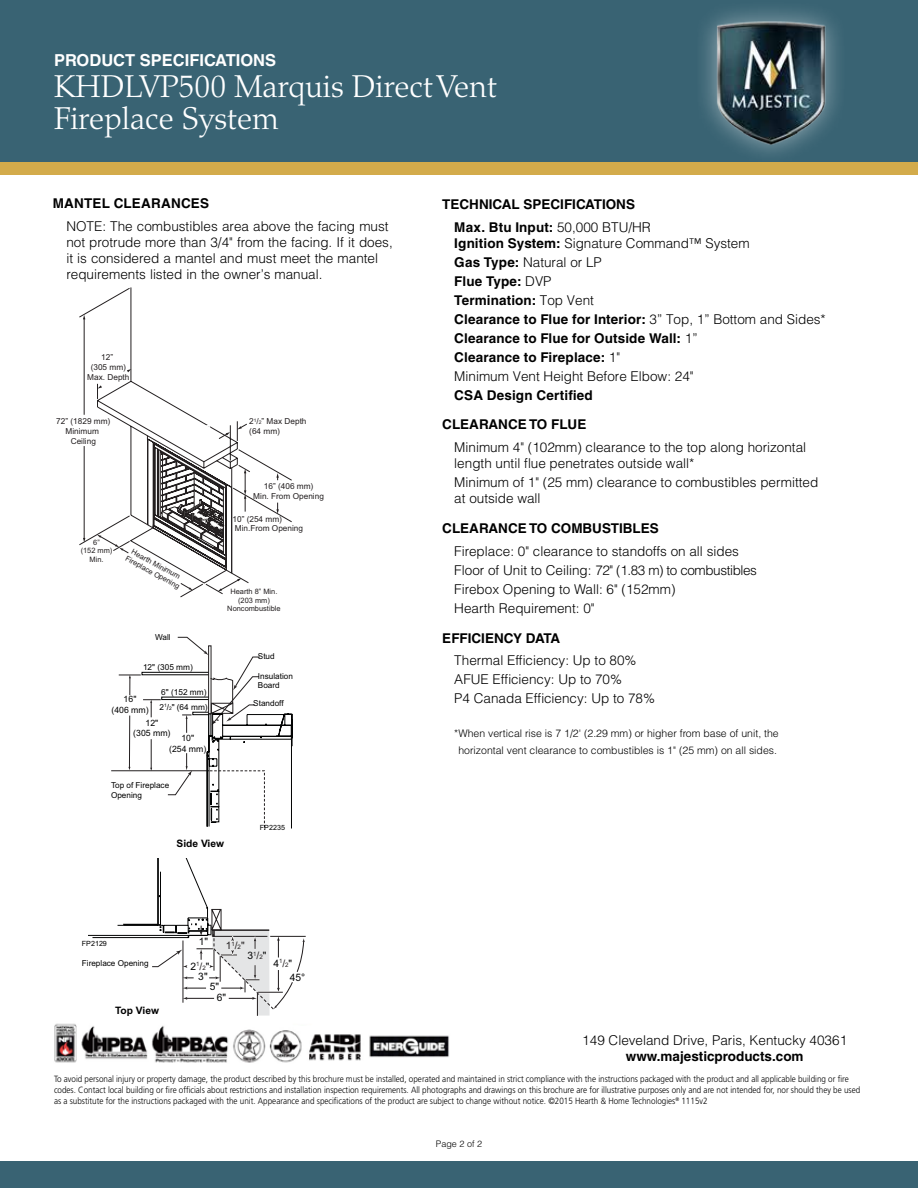
<style>
.page{position:relative;width:918px;height:1188px;background:#fff}
.page>*{position:absolute;margin:0;border:0;box-sizing:border-box;transform-origin:0 0}
.t1{font:300 31.5px/31.5px "Palatino LT Std";color:#fff}
.t2{font:700 16.5px "Helvetica LT Std";color:#fff}
.t3{font:300 13.5px/16.2px "Helvetica LT Std";color:#000}
.t4{font:700 13.5px/18.9px "Helvetica LT Std";letter-spacing:.005em;color:#000}
.t5{font:300 10.5px/16.2px "Helvetica LT Std";color:#000;text-align:center}
.t6{font:10.2px/14.5px "Arial";color:#020303}
.t7{font:700 10.2px "Arial";color:#000}
.t8{font:10.2px "Arial";color:#231f20}
.t9{font:300 9px/10.8px "Frutiger LT Std";color:#000;scale:.9 1}
.t10{font:300 9px "Helvetica LT Std";color:#000}
.t11{font:8.7px/10.5px "Arial";color:#000;text-align:center}
.t12{font:8.25px/9.9px "Arial";color:#231f20;text-align:center}
.t13{font:8.25px/9.8px "Arial";color:#000}
.t14{font:7.35px/8.9px "Arial";color:#231f20;text-align:center}
.t15{font:7.2px "Arial";color:#000}
.s1{font-size:4.8px}
.s2{font-size:4.95px}
.s3{font-size:6.15px}
.s4{color:#231f20}
.s5{font-size:6.15px;color:#231f20}
.s6{font-weight:300}
</style>
<div class="page">
<img style="left:54px;top:1023px;width:395px;height:40px">
<div style="left:0;top:0;width:918px;height:162px;background:#396373"></div>
<div style="left:693px;top:0;width:156px;height:166px;background:#fff;opacity:.5"></div>
<img style="left:693px;top:18px;width:156px;height:128px">
<div style="left:0;top:162px;width:918px;height:13px;background:#d3ab4b"></div>
<div style="left:0;top:1162px;width:918px;height:26px;background:#396373"></div>
<svg style="left:79px;top:287px;width:213px;height:296px"></svg>
<hr style="left:84px;top:446px;width:1px;height:93px;background:#231f20">
<svg style="left:276px;top:473px;width:3px;height:7px"></svg>
<svg style="left:276px;top:503px;width:3px;height:11px"></svg>
<svg style="left:97px;top:424px;width:150px;height:174px"></svg>
<svg style="left:127px;top:369px;width:4px;height:3px"></svg>
<svg style="left:98px;top:385px;width:4px;height:4px"></svg>
<div style="left:161px;top:697px;width:48px;height:3px;border:1px solid #030404"></div>
<div style="left:142px;top:672px;width:67px;height:3px;border:1px solid #030404"></div>
<hr style="left:111px;top:771px;width:98px;height:1px;background:#231f20">
<svg style="left:150px;top:739px;width:2px;height:32px"></svg>
<hr style="left:129px;top:716px;width:1px;height:52px;background:#231f20">
<svg style="left:119px;top:675px;width:42px;height:42px"></svg>
<svg style="left:167px;top:637px;width:126px;height:193px"></svg>
<hr style="left:270px;top:936px;width:36px;height:1px;background:#231f20">
<svg style="left:89px;top:859px;width:216px;height:157px"></svg>
<p class="t2" style="left:54px;top:50px;width:224px">PRODUCT SPECIFICATIONS</p>
<h1 class="t1" style="left:54px;top:71px;width:445px">KHDLVP500 Marquis Direct Vent<br>Fireplace System</h1>
<p class="t4" style="left:53px;top:193px;width:158px">MANTEL CLEARANCES</p>
<p class="t3" style="left:66px;top:218px;width:328px">NOTE: The combustibles area above the facing must not protrude more than 3/4" from the facing. If it does, it is considered a mantel and must meet the mantel requirements listed in the owner’s manual.</p>
<p class="t12" style="left:87px;top:352px;width:44px">12”<br>(305 mm)<br>Max. Depth</p>
<p class="t12" style="left:56px;top:416px;width:56px">72” (1829 mm)<br>Minimum<br>Ceiling</p>
<p class="t14" style="left:81px;top:538px;width:33px">6”<br>(152 mm)<br>Min.</p>
<p class="t14" style="left:133px;top:546px;width:62px;text-align:left;rotate:29deg">Hearth Minimum<br>Fireplace Opening</p>
<p class="t13" style="left:155px;top:633px;width:17px">Wall</p>
<p class="t13" style="left:143px;top:663px;width:51px">12" (305 mm)</p>
<p class="t13" style="left:159px;top:686px;width:50px;line-height:14.2px">6" (152 mm)<br>2<sup>1</sup>/<span class="s1">2</span>" (64 mm)</p>
<p class="t11" style="left:111px;top:694px;width:39px">16"<br>(406 mm)</p>
<p class="t11" style="left:133px;top:717px;width:39px">12"<br>(305 mm)</p>
<p class="t11" style="left:169px;top:733px;width:39px">10"<br>(254 mm)</p>
<p class="t13" style="left:111px;top:780px;width:60px">Top of Fireplace<br>Opening</p>
<p class="t12" style="left:249px;top:417px;width:59px;text-align:left">2<sup>1</sup>/<span class="s2">2</span>” Max Depth (64 mm)</p>
<p class="t12" style="left:253px;top:481px;width:72px">16” (406 mm)<br>Min. From Opening</p>
<p class="t12" style="left:233px;top:514px;width:72px;text-align:left">10” (254 mm)<br>Min.From Opening</p>
<p class="t14" style="left:227px;top:587px;width:55px">Hearth 8” Min. (203 mm)<br>Noncombustible</p>
<p class="t13" style="left:258px;top:651px;width:18px">Stud</p>
<p class="t13" style="left:258px;top:671px;width:37px">Insulation<br>Board</p>
<p class="t13" style="left:253px;top:698px;width:32px">Standoff</p>
<p class="t15" style="left:260px;top:823px;width:27px">FP2235</p>
<p class="t7" style="left:177px;top:837px;width:49px">Side View</p>
<p class="t15" style="left:82px;top:939px;width:27px">FP2129</p>
<p class="t13" style="left:82px;top:958px;width:68px">Fireplace Opening</p>
<p class="t7" style="left:115px;top:1003px;width:45px">Top View</p>
<p class="t6" style="left:199px;top:935px;width:11px">1"</p>
<p class="t8" style="left:226px;top:939px;width:20px">1<sup>1</sup>/<span class="s3">2</span>"</p>
<p class="t6" style="left:247px;top:948px;width:20px">3<sup>1</sup><span class="s4">/</span><span class="s5">2</span>"</p>
<p class="t6" style="left:191px;top:959px;width:20px">2<sup>1</sup><span class="s4">/</span><span class="s5">2</span>"</p>
<p class="t6" style="left:290px;top:956px;width:17px;text-indent:-16px">4<sup>1</sup><span class="s4">/</span><span class="s5">2</span>"<br>45°</p>
<p class="t6" style="left:198px;top:970px;width:11px">3"</p>
<p class="t6" style="left:210px;top:979px;width:11px">5"</p>
<p class="t6" style="left:217px;top:990px;width:11px">6"</p>
<p class="t4" style="left:454px;top:193px;width:198px;line-height:23px;text-indent:-12px">TECHNICAL SPECIFICATIONS<br>Max. Btu Input: <span class="s6">50,000 BTU/HR</span></p>
<p class="t4" style="left:454px;top:234px;width:373px">Ignition System: <span class="s6">Signature Command™ System<br></span>Gas Type: <span class="s6">Natural or LP<br></span>Flue Type: <span class="s6">DVP<br></span>Termination: <span class="s6">Top Vent<br></span>Clearance to Flue for Interior: <span class="s6">3” Top, 1” Bottom and Sides* </span>Clearance to Flue for Outside Wall: <span class="s6">1”<br></span>Clearance to Fireplace: <span class="s6">1"<br>Minimum Vent Height Before Elbow: 24"</span></p>
<p class="t4" style="left:454px;top:385px;width:140px">CSA Design Certified</p>
<p class="t4" style="left:442px;top:415px;width:146px">CLEARANCE TO FLUE</p>
<p class="t3" style="left:454px;top:439px;width:353px">Minimum 4" (102mm) clearance to the top along horizontal length until flue penetrates outside wall*</p>
<p class="t3" style="left:454px;top:474px;width:366px">Minimum of 1" (25 mm) clearance to combustibles permitted at outside wall</p>
<p class="t4" style="left:442px;top:519px;width:218px">CLEARANCE TO COMBUSTIBLES</p>
<p class="t3" style="left:454px;top:542px;width:304px;line-height:18.9px">Fireplace: 0" clearance to standoffs on all sides Floor of Unit to Ceiling: 72" (1.83 m) to combustibles Firebox Opening to Wall: 6" (152mm)<br>Hearth Requirement: 0"</p>
<p class="t4" style="left:442px;top:628px;width:119px">EFFICIENCY DATA</p>
<p class="t3" style="left:454px;top:651px;width:202px;line-height:18.9px">Thermal Efficiency: Up to 80%<br>AFUE Efficiency: Up to 70%<br>P4 Canada Efficiency: Up to 78%</p>
<p class="t5" style="left:454px;top:726px;width:326px">*When vertical rise is 7 1/2' (2.29 mm) or higher from base of unit, the horizontal vent clearance to combustibles is 1" (25 mm) on all sides.</p>
<p class="t3" style="left:582px;top:1032px;width:266px">149 Cleveland Drive, Paris, Kentucky 40361</p>
<p class="t4" style="left:626px;top:1047px;width:179px">www.majesticproducts.com</p>
<p class="t9" style="left:54px;top:1074px;width:897px">To avoid personal injury or property damage, the product described by this brochure must be installed, operated and maintained in strict compliance with the instructions packaged with the product and all applicable building or fire codes. Contact local building or fire officials about restrictions and installation inspection requirements. All photographs and drawings on this brochure are for illustrative purposes only and are not intended for, nor should they be used as a substitute for the instructions packaged with the unit. Appearance and specifications of the product are subject to change without notice. ©2015 Hearth &amp; Home Technologies<sup>®</sup> 1115v2</p>
<p class="t10" style="left:436px;top:1138px;width:48px">Page 2 of 2</p>
</div>
